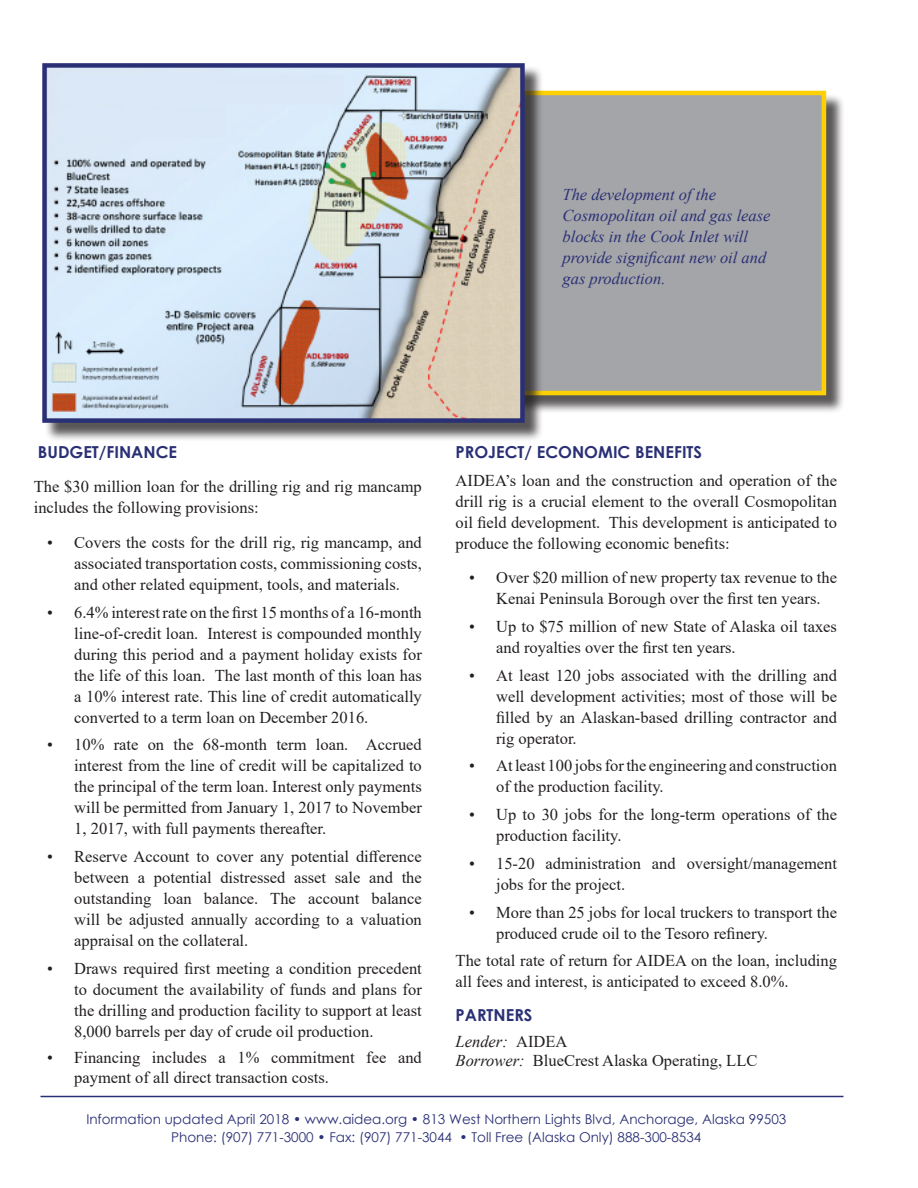
<style>
.page{position:relative;width:918px;height:1188px;background:#fff}
.page>*{position:absolute;margin:0;border:0;box-sizing:border-box;transform-origin:0 0}
.main_text{font:16.5px/21px "Times New Roman";color:#231f20}
.main_text-2{font:italic 16.5px/21px "Times New Roman";color:#2a3075}
.Partner_list{font:16.5px "Times New Roman";color:#231f20}
.subtitile{font:700 16.5px "Century Gothic";color:#2a3075}
.main_text-3{font:700 16.5px "Century Gothic";color:#2a3075}
.Partner_list-2{font:italic 16.5px "Times New Roman";color:#231f20}
.t1{font:13.5px/18px "Century Gothic";color:#2a3075;text-align:center}
.s1{font-style:normal}
.s2{font-style:italic}
</style>
<div class="page">
<hr style="left:40px;top:1096px;width:803px;height:1px;background:#2a3075">
<div style="left:405px;top:93px;width:440px;height:321px;background:#231f20;opacity:.75"></div>
<div style="left:403px;top:91px;width:423px;height:304px;background:#a4a5a9;border:4px solid #fed105"></div>
<div style="left:45px;top:65px;width:498px;height:376px;background:#231f20;opacity:.75"></div>
<svg style="left:47px;top:68px;width:473px;height:350px"></svg>
<div style="left:42px;top:63px;width:483px;height:360px;border:4px solid #2a3075"></div>
<p class="main_text-2" style="left:562px;top:184px;width:210px">The development of the<br>Cosmopolitan oil and gas lease blocks in the Cook Inlet will provide significant new oil and gas production.</p>
<p class="main_text-3" style="left:38px;top:439px;width:141px">BUDGET/FINANCE</p>
<p class="main_text" style="left:34px;top:476px;width:390px">The $30 million loan for the drilling rig and rig mancamp includes the following provisions:</p>
<p class="main_text" style="left:74px;top:531px;width:349px;text-align:justify;text-indent:-27px">• Covers the costs for the drill rig, rig mancamp, and associated transportation costs, commissioning costs, and other related equipment, tools, and materials.</p>
<p class="main_text" style="left:74px;top:601px;width:349px;text-align:justify;text-indent:-27px">• 6.4% interest rate on the first 15 months of a 16-month line-of-credit loan. Interest is compounded monthly during this period and a payment holiday exists for the life of this loan. The last month of this loan has a 10% interest rate. This line of credit automatically converted to a term loan on December 2016.</p>
<p class="main_text" style="left:74px;top:734px;width:349px;text-align:justify;text-indent:-27px">• 10% rate on the 68-month term loan. Accrued interest from the line of credit will be capitalized to the principal of the term loan. Interest only payments will be permitted from January 1, 2017 to November 1, 2017, with full payments thereafter.</p>
<p class="main_text" style="left:74px;top:846px;width:349px;text-align:justify;text-indent:-27px">• Reserve Account to cover any potential difference between a potential distressed asset sale and the outstanding loan balance. The account balance will be adjusted annually according to a valuation appraisal on the collateral.</p>
<p class="main_text" style="left:74px;top:957px;width:349px;text-align:justify;text-indent:-27px">• Draws required first meeting a condition precedent to document the availability of funds and plans for the drilling and production facility to support at least 8,000 barrels per day of crude oil production.</p>
<p class="main_text" style="left:74px;top:1047px;width:349px;line-height:19.8px;text-indent:-27px">• Financing includes a 1% commitment fee and payment of all direct transaction costs.</p>
<p class="subtitile" style="left:456px;top:439px;width:248px">PROJECT/ ECONOMIC BENEFITS</p>
<p class="main_text" style="left:456px;top:469px;width:383px;text-align:justify">AIDEA’s loan and the construction and operation of the drill rig is a crucial element to the overall Cosmopolitan oil field development. This development is anticipated to produce the following economic benefits:</p>
<p class="main_text" style="left:496px;top:567px;width:342px;text-indent:-27px">• Over $20 million of new property tax revenue to the<br>Kenai Peninsula Borough over the first ten years.</p>
<p class="main_text" style="left:496px;top:615px;width:342px;text-indent:-27px">• Up to $75 million of new State of Alaska oil taxes and royalties over the first ten years.</p>
<p class="main_text" style="left:496px;top:664px;width:342px;text-align:justify;text-indent:-27px">• At least 120 jobs associated with the drilling and well development activities; most of those will be filled by an Alaskan-based drilling contractor and rig operator.</p>
<p class="main_text" style="left:496px;top:755px;width:342px;text-indent:-27px">• At least 100 jobs for the engineering and construction of the production facility.</p>
<p class="main_text" style="left:496px;top:804px;width:342px;text-indent:-27px">• Up to 30 jobs for the long-term operations of the production facility.</p>
<p class="main_text" style="left:496px;top:852px;width:342px;text-indent:-27px">• 15-20 administration and oversight/management jobs for the project.</p>
<p class="main_text" style="left:496px;top:901px;width:342px;text-indent:-27px">• More than 25 jobs for local truckers to transport the produced crude oil to the Tesoro refinery.</p>
<p class="main_text" style="left:456px;top:950px;width:383px">The total rate of return for AIDEA on the loan, including all fees and interest, is anticipated to exceed 8.0%.</p>
<p class="subtitile" style="left:456px;top:1002px;width:78px">PARTNERS</p>
<p class="Partner_list-2" style="left:456px;top:1030px;width:113px">Lender: <span class="s1">AIDEA</span></p>
<p class="Partner_list" style="left:456px;top:1049px;width:303px"><span class="s2">Borrower:</span> BlueCrest Alaska Operating, LLC</p>
<p class="t1" style="left:86px;top:1110px;width:701px">Information updated April 2018 • www.aidea.org • 813 West Northern Lights Blvd, Anchorage, Alaska 99503<br>Phone: (907) 771-3000 • Fax: (907) 771-3044 • Toll Free (Alaska Only) 888-300-8534</p>
</div>
